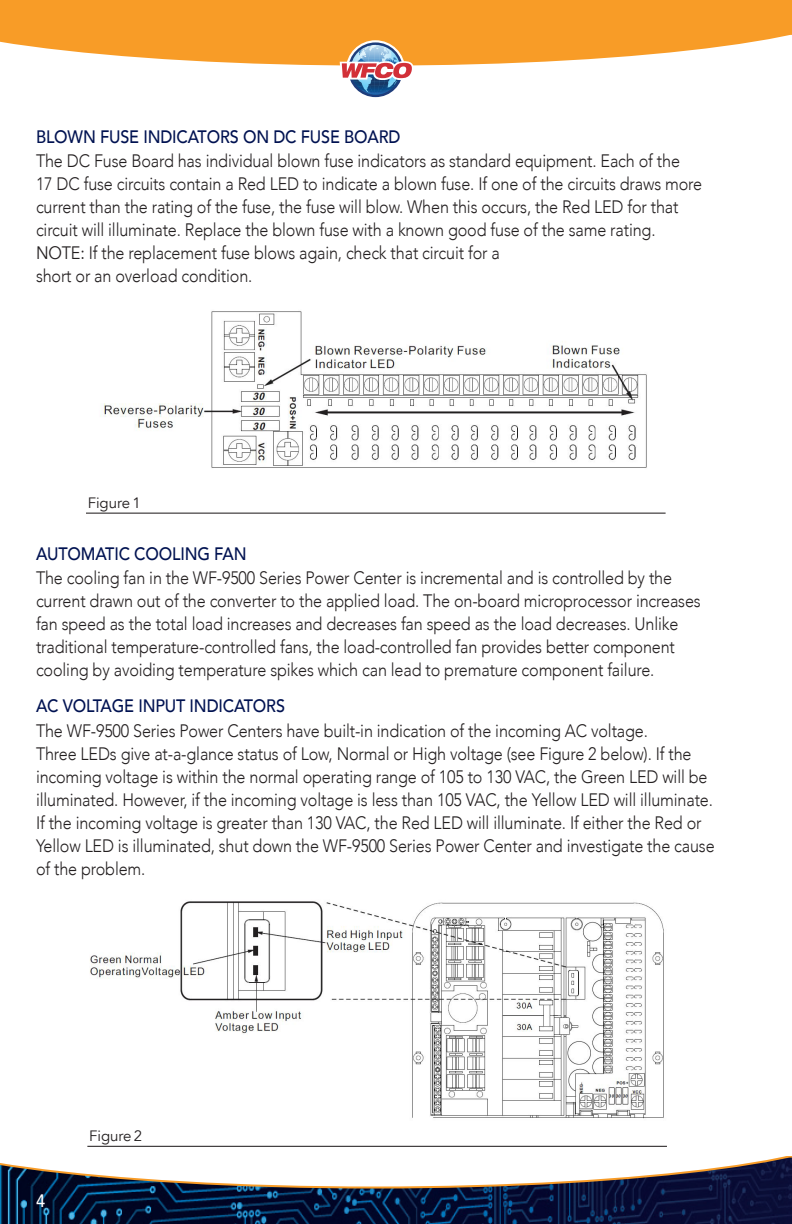
<style>
.page{position:relative;width:792px;height:1224px;background:#fff}
.page>*{position:absolute;margin:0;border:0;box-sizing:border-box;transform-origin:0 0}
.CatCopy{font:300 18px/23px "Avenir";letter-spacing:-.01em;color:#231f20;scale:.9 1}
.CatSubHdr{font:500 18px "Avenir";letter-spacing:-.01em;color:#001251;scale:.9 1}
.t1{font:500 18px "Avenir";color:#fff;scale:.9 1}
.FIGURE_NUMBER_CAPTIO{font:15px "Avenir";color:#231f20}
.s1{font-weight:400}
</style>
<div class="page">
<img style="left:0;top:1189px;width:792px;height:35px">
<svg style="left:0;top:1163px;width:716px;height:26px"></svg>
<svg style="left:0;top:0;width:716px;height:66px;background:#f8a63e"></svg>
<svg style="left:716px;top:0;width:76px;height:48px;background:#f8a944"></svg>
<svg style="left:716px;top:1156px;width:76px;height:33px"></svg>
<svg style="left:346px;top:40px;width:59px;height:60px"></svg>
<svg style="left:340px;top:44px;width:74px;height:52px"></svg>
<hr style="left:87px;top:1146px;width:580px;height:1px;background:#231f20">
<img style="left:90px;top:901px;width:574px;height:218px">
<img style="left:100px;top:311px;width:547px;height:157px">
<hr style="left:86px;top:513px;width:580px;height:1px;background:#231f20">
<p class="CatSubHdr" style="left:36px;top:121px;width:406px">BLOWN FUSE INDICATORS ON DC FUSE BOARD</p>
<p class="CatCopy" style="left:36px;top:150px;width:742px">The DC Fuse Board has individual blown fuse indicators as standard equipment. Each of the<br>17 DC fuse circuits contain a Red LED to indicate a blown fuse. If one of the circuits draws more current than the rating of the fuse, the fuse will blow. When this occurs, the Red LED for that circuit will illuminate. Replace the blown fuse with a known good fuse of the same rating.<br><span class="s1">NOTE:</span> If the replacement fuse blows again, check that circuit for a<br>short or an overload condition.</p>
<p class="FIGURE_NUMBER_CAPTIO" style="left:88px;top:494px;width:55px">Figure 1</p>
<p class="CatSubHdr" style="left:36px;top:538px;width:236px">AUTOMATIC COOLING FAN</p>
<p class="CatCopy" style="left:36px;top:567px;width:740px">The cooling fan in the WF-9500 Series Power Center is incremental and is controlled by the current drawn out of the converter to the applied load. The on-board microprocessor increases fan speed as the total load increases and decreases fan speed as the load decreases. Unlike traditional temperature-controlled fans, the load-controlled fan provides better component cooling by avoiding temperature spikes which can lead to premature component failure.</p>
<p class="CatSubHdr" style="left:36px;top:690px;width:278px">AC VOLTAGE INPUT INDICATORS</p>
<p class="CatCopy" style="left:36px;top:719px;width:756px">The WF-9500 Series Power Centers have built-in indication of the incoming AC voltage.<br>Three LEDs give at-a-glance status of Low, Normal or High voltage (see Figure 2 below). If the incoming voltage is within the normal operating range of 105 to 130 VAC, the Green LED will be illuminated. However, if the incoming voltage is less than 105 VAC, the Yellow LED will illuminate.<br>If the incoming voltage is greater than 130 VAC, the Red LED will illuminate. If either the Red or Yellow LED is illuminated, shut down the WF-9500 Series Power Center and investigate the cause of the problem.</p>
<p class="t1" style="left:36px;top:1185px;width:12px">4</p>
<p class="FIGURE_NUMBER_CAPTIO" style="left:89px;top:1127px;width:55px">Figure 2</p>
</div>
